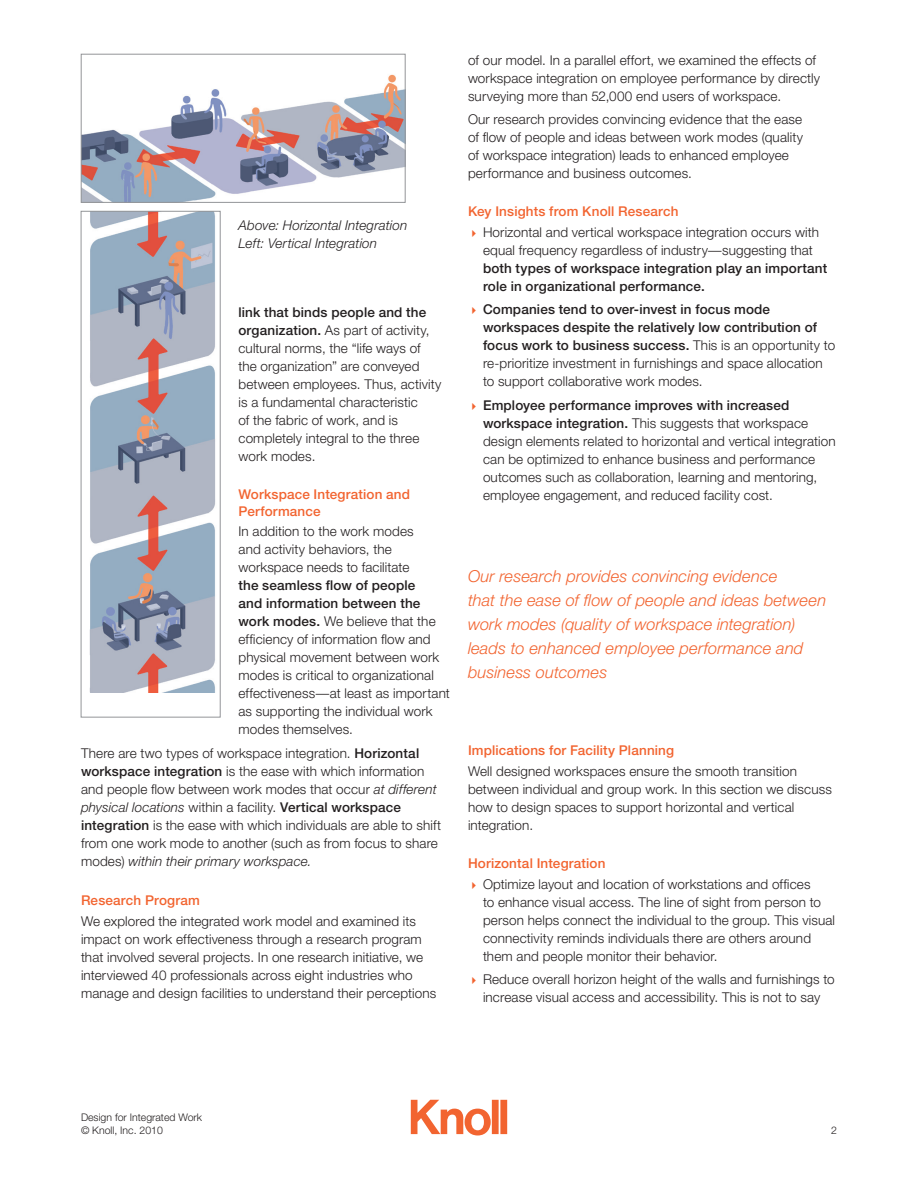
<style>
.page{position:relative;width:918px;height:1188px;background:#fff}
.page>*{position:absolute;margin:0;border:0;box-sizing:border-box;transform-origin:0 0}
.new__pullquote{font:italic 300 16.5px/24px "Helvetica Neue";letter-spacing:.005em;color:#f26430}
.Subhead_A2{font:300 13.5px/18px "Helvetica Neue";letter-spacing:.01em;color:#231f20}
.Subhead_A2-2{font:500 13.5px/18px "Helvetica Neue";letter-spacing:.01em;color:#231f20}
.Subhead_A2-3{font:500 13.5px/16.5px "Helvetica Neue";letter-spacing:.01em;color:#f26430}
.Subhead_A2-4{font:italic 300 13.5px/18px "Helvetica Neue";letter-spacing:.01em;color:#231f20}
.t1{font:300 10.5px/12.6px "Helvetica Neue";color:#231f20}
.s1{font-weight:500}
.s2{font-style:italic}
.s3{color:#f26430}
.s4{font-weight:300}
</style>
<div class="page">
<svg style="left:411px;top:1100px;width:80px;height:36px"></svg>
<div style="left:492px;top:1100px;width:7px;height:34px;background:#f26430"></div>
<div style="left:500px;top:1100px;width:7px;height:34px;background:#f26430"></div>
<img style="left:83px;top:74px;width:320px;height:127px">
<div style="left:81px;top:54px;width:324px;height:149px;border:1px solid #939598"></div>
<img style="left:89px;top:213px;width:127px;height:479px">
<div style="left:81px;top:211px;width:139px;height:506px;border:1px solid #939598"></div>
<p class="Subhead_A2-4" style="left:238px;top:216px;width:170px">Above: Horizontal Integration<br>Left: Vertical Integration</p>
<p class="Subhead_A2" style="left:238px;top:303px;width:204px"><span class="s1">link that binds people and the organization.</span> As part of activity, cultural norms, the “life ways of the organization” are conveyed between employees. Thus, activity is a fundamental characteristic<br>of the fabric of work, and is completely integral to the three work modes.</p>
<p class="Subhead_A2-3" style="left:238px;top:486px;width:173px">Workspace Integration and<br>Performance</p>
<p class="Subhead_A2" style="left:238px;top:522px;width:213px">In addition to the work modes<br>and activity behaviors, the workspace needs to facilitate<br><span class="s1">the seamless flow of people<br>and information between the work modes.</span> We believe that the efficiency of information flow and physical movement between work modes is critical to organizational effectiveness—at least as important as supporting the individual work modes themselves.</p>
<p class="Subhead_A2" style="left:81px;top:744px;width:362px">There are two types of workspace integration. <span class="s1">Horizontal workspace integration</span> is the ease with which information and people flow between work modes that occur <span class="s2">at different physical locations</span> within a facility. <span class="s1">Vertical workspace integration</span> is the ease with which individuals are able to shift from one work mode to another (such as from focus to share modes) <span class="s2">within their primary workspace.</span></p>
<p class="Subhead_A2-3" style="left:81px;top:892px;width:121px">Research Program</p>
<p class="Subhead_A2" style="left:81px;top:912px;width:357px">We explored the integrated work model and examined its impact on work effectiveness through a research program that involved several projects. In one research initiative, we interviewed 40 professionals across eight industries who manage and design facilities to understand their perceptions</p>
<p class="Subhead_A2" style="left:468px;top:51px;width:354px">of our model. In a parallel effort, we examined the effects of workspace integration on employee performance by directly surveying more than 52,000 end users of workspace.</p>
<p class="Subhead_A2" style="left:468px;top:110px;width:337px">Our research provides convincing evidence that the ease of flow of people and ideas between work modes (quality of workspace integration) leads to enhanced employee performance and business outcomes.</p>
<p class="Subhead_A2-3" style="left:468px;top:203px;width:212px">Key Insights from Knoll Research</p>
<p class="Subhead_A2" style="left:483px;top:223px;width:346px;text-indent:-15px"><span class="s3">✔</span> Horizontal and vertical workspace integration occurs with equal frequency regardless of industry—suggesting that <span class="s1">both types of workspace integration play an important role in organizational performance.</span></p>
<p class="Subhead_A2-2" style="left:483px;top:300px;width:354px;text-indent:-15px"><span class="s3">✔</span> Companies tend to over-invest in focus mode workspaces despite the relatively low contribution of focus work to business success. <span class="s4">This is an opportunity to re-prioritize investment in furnishings and space allocation to support collaborative work modes.</span></p>
<p class="Subhead_A2" style="left:483px;top:396px;width:354px;text-indent:-15px"><span class="s3">✔</span> <span class="s1">Employee performance improves with increased workspace integration.</span> This suggests that workspace design elements related to horizontal and vertical integration can be optimized to enhance business and performance outcomes such as collaboration, learning and mentoring, employee engagement, and reduced facility cost.</p>
<p class="new__pullquote" style="left:468px;top:564px;width:360px">Our research provides convincing evidence<br>that the ease of flow of people and ideas between work modes (quality of workspace integration) leads to enhanced employee performance and business outcomes</p>
<p class="Subhead_A2-3" style="left:468px;top:742px;width:208px">Implications for Facility Planning</p>
<p class="Subhead_A2" style="left:468px;top:762px;width:365px">Well designed workspaces ensure the smooth transition between individual and group work. In this section we discuss how to design spaces to support horizontal and vertical integration.</p>
<p class="Subhead_A2-3" style="left:468px;top:855px;width:139px">Horizontal Integration</p>
<p class="Subhead_A2" style="left:483px;top:875px;width:354px;text-indent:-15px"><span class="s3">✔</span> Optimize layout and location of workstations and offices<br>to enhance visual access. The line of sight from person to person helps connect the individual to the group. This visual connectivity reminds individuals there are others around them and people monitor their behavior.</p>
<p class="Subhead_A2" style="left:468px;top:970px;width:368px;text-align:center"><span class="s3">✔</span> Reduce overall horizon height of the walls and furnishings to increase visual access and accessibility. This is not to say</p>
<p class="t1" style="left:81px;top:1111px;width:123px">Design for Integrated Work © Knoll, Inc. 2010</p>
<p class="t1" style="left:831px;top:1124px;width:7px">2</p>
</div>
